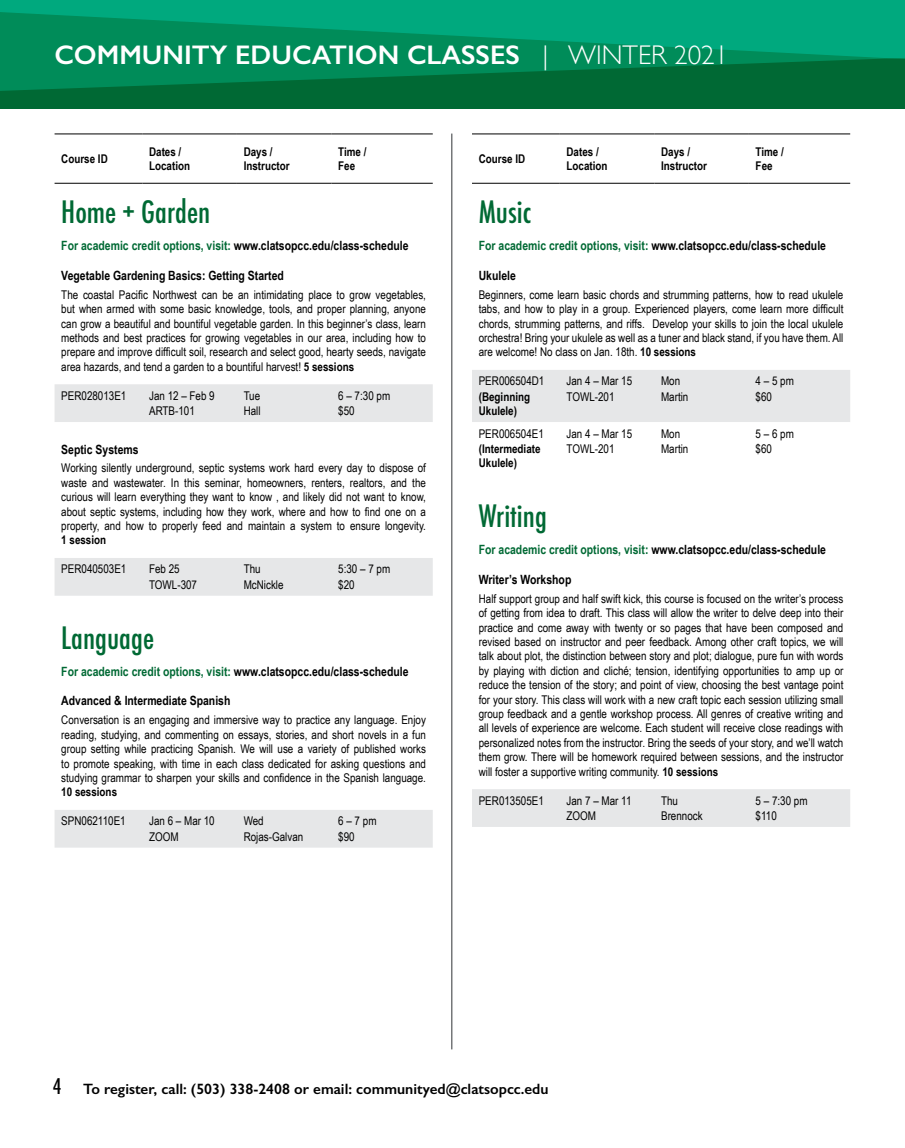
<style>
.page{position:relative;width:905px;height:1148px;background:#fff}
.page>*{position:absolute;margin:0;border:0;box-sizing:border-box;transform-origin:0 0}
.t1{font:500 condensed 30px "Futura";color:#006934}
.t2{font:600 27px "Gill Sans";color:#fff}
.t3{font:500 condensed 21px "Futura";color:#000}
.t4{font:600 15px "Gill Sans";color:#000}
.t5{font:700 12.75px "Arial Narrow";color:#000}
.t6{font:12px/14.4px "Arial Narrow";color:#000;text-align:justify}
.t7{font:700 12px/14.4px "Arial Narrow";color:#000}
.s1{font-weight:300}
.s2{color:#006934}
.s3{font-weight:700}
</style>
<div class="page">
<div style="left:0;top:92px;width:904px;height:15px;background:#006934"></div>
<svg style="left:0;top:0;width:904px;height:92px;background:#009060"></svg>
<hr style="left:904px;top:0;width:1px;height:108px;background:#006934">
<svg style="left:904px;top:0;width:1px;height:59px"></svg>
<hr style="left:451px;top:134px;width:1px;height:915px;background:#757779">
<div style="left:55px;top:384px;width:378px;height:38px;background:#e6e7e8"></div>
<div style="left:55px;top:558px;width:378px;height:37px;background:#e6e7e8"></div>
<div style="left:55px;top:810px;width:378px;height:37px;background:#e6e7e8"></div>
<hr style="left:55px;top:134px;width:87px;height:1px;background:#000">
<hr style="left:142px;top:134px;width:95px;height:1px;background:#000">
<hr style="left:237px;top:134px;width:94px;height:1px;background:#000">
<hr style="left:331px;top:134px;width:102px;height:1px;background:#000">
<hr style="left:55px;top:183px;width:87px;height:1px;background:#000">
<hr style="left:142px;top:183px;width:95px;height:1px;background:#000">
<hr style="left:237px;top:183px;width:94px;height:1px;background:#000">
<hr style="left:331px;top:183px;width:102px;height:1px;background:#000">
<div style="left:472px;top:370px;width:378px;height:52px;background:#e6e7e8"></div>
<div style="left:472px;top:789px;width:378px;height:38px;background:#e6e7e8"></div>
<hr style="left:472px;top:134px;width:88px;height:1px;background:#000">
<hr style="left:560px;top:134px;width:94px;height:1px;background:#000">
<hr style="left:654px;top:134px;width:94px;height:1px;background:#000">
<hr style="left:748px;top:134px;width:102px;height:1px;background:#000">
<hr style="left:472px;top:183px;width:88px;height:1px;background:#000">
<hr style="left:560px;top:183px;width:94px;height:1px;background:#000">
<hr style="left:654px;top:183px;width:94px;height:1px;background:#000">
<hr style="left:748px;top:183px;width:102px;height:1px;background:#000">
<h2 class="t2" style="left:55px;top:38px;width:675px">COMMUNITY EDUCATION CLASSES <span class="s1">| WINTER 2021</span></h2>
<p class="t7" style="left:61px;top:151px;width:48px">Course ID</p>
<p class="t7" style="left:149px;top:144px;width:43px">Dates /<br>Location</p>
<p class="t7" style="left:244px;top:144px;width:47px">Days /<br>Instructor</p>
<p class="t7" style="left:338px;top:144px;width:30px">Time /<br>Fee</p>
<h1 class="t1" style="left:61px;top:193px;width:150px">Home + Garden</h1>
<p class="t5" style="left:61px;top:236px;width:349px"><span class="s2">For academic credit options, visit:</span> www.clatsopcc.edu/class-schedule</p>
<p class="t5" style="left:61px;top:266px;width:224px">Vegetable Gardening Basics: Getting Started</p>
<p class="t6" style="left:61px;top:287px;width:366px">The coastal Pacific Northwest can be an intimidating place to grow vegetables, but when armed with some basic knowledge, tools, and proper planning, anyone can grow a beautiful and bountiful vegetable garden. In this beginner’s class, learn methods and best practices for growing vegetables in our area, including how to prepare and improve difficult soil, research and select good, hearty seeds, navigate area hazards, and tend a garden to a bountiful harvest! <span class="s3">5 sessions</span></p>
<p class="t6" style="left:61px;top:388px;width:67px">PER028013E1</p>
<p class="t6" style="left:149px;top:388px;width:67px">Jan 12 – Feb 9</p>
<p class="t6" style="left:244px;top:388px;width:18px">Tue</p>
<p class="t6" style="left:338px;top:388px;width:53px">6 – 7:30 pm</p>
<p class="t6" style="left:149px;top:403px;width:47px">ARTB-101</p>
<p class="t6" style="left:244px;top:403px;width:18px">Hall</p>
<p class="t6" style="left:338px;top:403px;width:18px">$50</p>
<p class="t5" style="left:61px;top:439px;width:79px">Septic Systems</p>
<p class="t6" style="left:61px;top:460px;width:366px">Working silently underground, septic systems work hard every day to dispose of waste and wastewater. In this seminar, homeowners, renters, realtors, and the curious will learn everything they want to know , and likely did not want to know, about septic systems, including how they work, where and how to find one on a property, and how to properly feed and maintain a system to ensure longevity.</p>
<p class="t7" style="left:61px;top:532px;width:46px">1 session</p>
<p class="t6" style="left:61px;top:561px;width:67px">PER040503E1</p>
<p class="t6" style="left:149px;top:561px;width:32px">Feb 25</p>
<p class="t6" style="left:244px;top:561px;width:18px">Thu</p>
<p class="t6" style="left:338px;top:561px;width:53px">5:30 – 7 pm</p>
<p class="t6" style="left:149px;top:577px;width:49px">TOWL-307</p>
<p class="t6" style="left:244px;top:577px;width:41px">McNickle</p>
<p class="t6" style="left:338px;top:577px;width:18px">$20</p>
<h1 class="t1" style="left:61px;top:618px;width:94px">Language</h1>
<p class="t5" style="left:61px;top:661px;width:349px"><span class="s2">For academic credit options, visit:</span> www.clatsopcc.edu/class-schedule</p>
<p class="t5" style="left:61px;top:691px;width:171px">Advanced &amp; Intermediate Spanish</p>
<p class="t6" style="left:61px;top:712px;width:366px">Conversation is an engaging and immersive way to practice any language. Enjoy reading, studying, and commenting on essays, stories, and short novels in a fun group setting while practicing Spanish. We will use a variety of published works to promote speaking, with time in each class dedicated for asking questions and studying grammar to sharpen your skills and confidence in the Spanish language.</p>
<p class="t7" style="left:61px;top:784px;width:57px">10 sessions</p>
<p class="t6" style="left:61px;top:813px;width:66px">SPN062110E1</p>
<p class="t6" style="left:149px;top:813px;width:67px">Jan 6 – Mar 10</p>
<p class="t6" style="left:244px;top:813px;width:22px">Wed</p>
<p class="t6" style="left:338px;top:813px;width:40px">6 – 7 pm</p>
<p class="t6" style="left:149px;top:829px;width:31px">ZOOM</p>
<p class="t6" style="left:244px;top:829px;width:61px">Rojas-Galvan</p>
<p class="t6" style="left:338px;top:829px;width:18px">$90</p>
<p class="t7" style="left:478px;top:151px;width:48px">Course ID</p>
<p class="t7" style="left:566px;top:144px;width:43px">Dates /<br>Location</p>
<p class="t7" style="left:661px;top:144px;width:47px">Days /<br>Instructor</p>
<p class="t7" style="left:755px;top:144px;width:30px">Time /<br>Fee</p>
<h1 class="t1" style="left:478px;top:193px;width:54px">Music</h1>
<p class="t5" style="left:478px;top:236px;width:349px"><span class="s2">For academic credit options, visit:</span> www.clatsopcc.edu/class-schedule</p>
<p class="t5" style="left:478px;top:266px;width:39px">Ukulele</p>
<p class="t6" style="left:478px;top:287px;width:366px">Beginners, come learn basic chords and strumming patterns, how to read ukulele tabs, and how to play in a group. Experienced players, come learn more difficult chords, strumming patterns, and riffs. Develop your skills to join the local ukulele orchestra! Bring your ukulele as well as a tuner and black stand, if you have them. All are welcome! No class on Jan. 18th. <span class="s3">10 sessions</span></p>
<p class="t6" style="left:478px;top:373px;width:67px">PER006504D1</p>
<p class="t6" style="left:566px;top:373px;width:67px">Jan 4 – Mar 15</p>
<p class="t6" style="left:661px;top:373px;width:21px">Mon</p>
<p class="t6" style="left:755px;top:373px;width:40px">4 – 5 pm</p>
<p class="t7" style="left:478px;top:389px;width:53px">(Beginning<br>Ukulele)</p>
<p class="t6" style="left:566px;top:389px;width:49px">TOWL-201</p>
<p class="t6" style="left:661px;top:389px;width:29px">Martin</p>
<p class="t6" style="left:755px;top:389px;width:18px">$60</p>
<p class="t6" style="left:478px;top:425px;width:67px">PER006504E1</p>
<p class="t6" style="left:566px;top:425px;width:67px">Jan 4 – Mar 15</p>
<p class="t6" style="left:661px;top:425px;width:21px">Mon</p>
<p class="t6" style="left:755px;top:425px;width:40px">5 – 6 pm</p>
<p class="t7" style="left:478px;top:441px;width:63px">(Intermediate<br>Ukulele)</p>
<p class="t6" style="left:566px;top:441px;width:49px">TOWL-201</p>
<p class="t6" style="left:661px;top:441px;width:29px">Martin</p>
<p class="t6" style="left:755px;top:441px;width:18px">$60</p>
<h1 class="t1" style="left:478px;top:497px;width:70px">Writing</h1>
<p class="t5" style="left:478px;top:540px;width:349px"><span class="s2">For academic credit options, visit:</span> www.clatsopcc.edu/class-schedule</p>
<p class="t5" style="left:478px;top:570px;width:94px">Writer’s Workshop</p>
<p class="t6" style="left:478px;top:591px;width:366px">Half support group and half swift kick, this course is focused on the writer’s process of getting from idea to draft. This class will allow the writer to delve deep into their practice and come away with twenty or so pages that have been composed and revised based on instructor and peer feedback. Among other craft topics, we will talk about plot, the distinction between story and plot; dialogue, pure fun with words by playing with diction and cliché; tension, identifying opportunities to amp up or reduce the tension of the story; and point of view, choosing the best vantage point for your story. This class will work with a new craft topic each session utilizing small group feedback and a gentle workshop process. All genres of creative writing and all levels of experience are welcome. Each student will receive close readings with personalized notes from the instructor. Bring the seeds of your story, and we’ll watch them grow. There will be homework required between sessions, and the instructor will foster a supportive writing community. <span class="s3">10 sessions</span></p>
<p class="t6" style="left:478px;top:792px;width:67px">PER013505E1</p>
<p class="t6" style="left:566px;top:792px;width:66px">Jan 7 – Mar 11</p>
<p class="t6" style="left:661px;top:792px;width:18px">Thu</p>
<p class="t6" style="left:755px;top:792px;width:53px">5 – 7:30 pm</p>
<p class="t6" style="left:566px;top:808px;width:31px">ZOOM</p>
<p class="t6" style="left:661px;top:808px;width:43px">Brennock</p>
<p class="t6" style="left:755px;top:808px;width:23px">$110</p>
<h3 class="t3" style="left:53px;top:1072px;width:10px">4</h3>
<p class="t4" style="left:83px;top:1079px;width:467px">To register, call: (503) 338-2408 or email: communityed@clatsopcc.edu</p>
</div>
